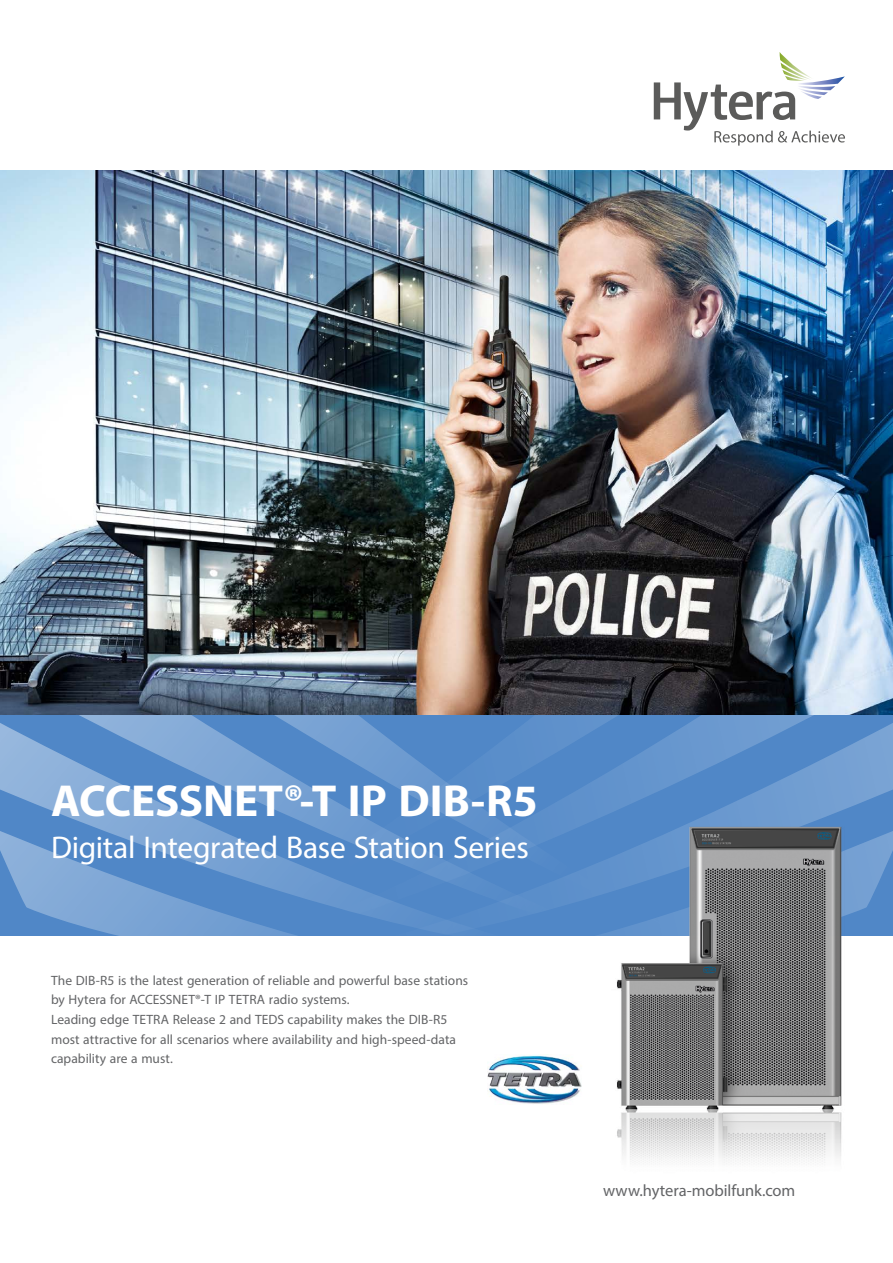
<style>
.page{position:relative;width:893px;height:1263px;background:#fff}
.page>*{position:absolute;margin:0;border:0;box-sizing:border-box;transform-origin:0 0}
.Headline_Cover{font:700 45px "Myriad Pro";color:#fff}
.Headline_Produkt__Re{font:31.5px "Myriad Pro";letter-spacing:-.01em;color:#fff}
.Fliesstext_9pt{font:16.5px "Myriad Pro";letter-spacing:-.005em;color:#636466}
.Fliesstext_9pt-2{font:13.5px/19.5px "Myriad Pro";letter-spacing:.005em;color:#636466}
</style>
<div class="page">
<svg style="left:682px;top:714px;width:211px;height:221px;background:#6192cb"></svg>
<svg style="left:0;top:714px;width:682px;height:221px;background:#6092cb"></svg>
<img style="left:0;top:170px;width:893px;height:544px">
<img style="left:488px;top:1054px;width:94px;height:50px">
<img style="left:612px;top:823px;width:234px;height:340px">
<svg style="left:654px;top:52px;width:191px;height:94px"></svg>
<p class="Headline_Cover" style="left:51px;top:772px;width:488px">ACCESSNET®-T IP DIB‑R5</p>
<p class="Headline_Produkt__Re" style="left:51px;top:828px;width:479px">Digital Integrated Base Station Series</p>
<p class="Fliesstext_9pt-2" style="left:51px;top:970px;width:419px">The DIB-R5 is the latest generation of reliable and powerful base stations by Hytera for ACCESSNET®-T IP TETRA radio systems.</p>
<p class="Fliesstext_9pt-2" style="left:51px;top:1009px;width:407px">Leading edge TETRA Release 2 and TEDS capability makes the DIB-R5 most attractive for all scenarios where availability and high-speed-data capability are a must.</p>
<p class="Fliesstext_9pt" style="left:603px;top:1180px;width:194px">www.hytera-mobilfunk.com</p>
</div>
